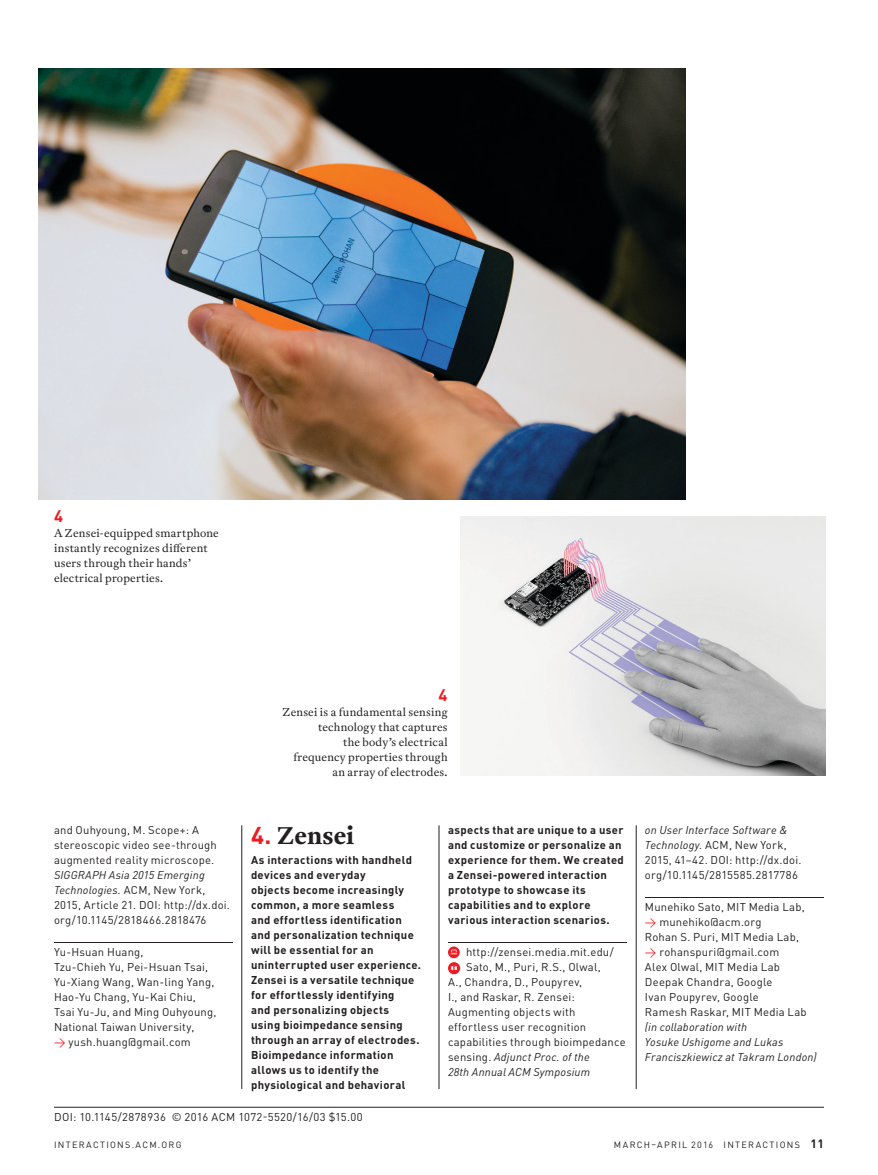
<style>
.page{position:relative;width:878px;height:1175px;background:#fff}
.page>*{position:absolute;margin:0;border:0;box-sizing:border-box;transform-origin:0 0}
.t1{font:700 24px "Antwerp ACM";color:#231f20}
.t2{font:700 16.5px "DIN Pro";color:#ed1c24}
.t3{font:11.25px/15px "DIN Pro";letter-spacing:.02em;color:#231f20}
.t4{font:700 11.25px/15px "DIN Pro";letter-spacing:.03em;color:#231f20}
.t5{font:11.25px/15px "Antwerp ACM";letter-spacing:.02em;color:#231f20;text-align:right}
.t6{font:italic 11.25px/15px "DIN Pro";letter-spacing:.015em;color:#231f20}
.t7{font:9px "DIN Pro";letter-spacing:.145em;color:#231f20}
.s1{font-style:italic}
.s2{color:#ed1c24}
.s3{font-family:"DIN Pro";color:#ed1c24}
.s4{font-style:normal}
.s5{font-weight:700;font-size:12px}
</style>
<div class="page">
<img style="left:38px;top:68px;width:647px;height:432px">
<hr style="left:438px;top:825px;width:1px;height:264px;background:#231f20">
<hr style="left:636px;top:825px;width:1px;height:264px;background:#231f20">
<hr style="left:241px;top:825px;width:1px;height:264px;background:#231f20">
<hr style="left:54px;top:1107px;width:770px;height:1px;background:#231f20">
<hr style="left:54px;top:942px;width:179px;height:1px;background:#231f20">
<hr style="left:448px;top:942px;width:179px;height:1px;background:#231f20">
<svg style="left:448px;top:946px;width:12px;height:12px"></svg>
<svg style="left:450px;top:949px;width:7px;height:5px"></svg>
<div style="left:448px;top:962px;width:12px;height:12px;background:#ed1c24;border-radius:50%"></div>
<svg style="left:450px;top:965px;width:7px;height:6px"></svg>
<hr style="left:645px;top:897px;width:179px;height:1px;background:#231f20">
<img style="left:460px;top:517px;width:365px;height:259px">
<h2 class="t2" style="left:54px;top:503px;width:10px">4</h2>
<p class="t5" style="left:54px;top:526px;width:166px;text-align:left">A Zensei-equipped smartphone instantly recognizes different users through their hands’ electrical properties.</p>
<p class="t3" style="left:54px;top:821px;width:164px">and Ouhyoung, M. Scope+: A stereoscopic video see-through augmented reality microscope.</p>
<p class="t3" style="left:54px;top:866px;width:177px"><span class="s1">SIGGRAPH Asia 2015 Emerging<br>Technologies.</span> ACM, New York,<br>2015, Article 21. DOI: http://dx.doi. org/10.1145/2818466.2818476</p>
<p class="t3" style="left:54px;top:943px;width:164px">Yu-Hsuan Huang,<br>Tzu-Chieh Yu, Pei-Hsuan Tsai,<br>Yu-Xiang Wang, Wan-ling Yang,<br>Hao-Yu Chang, Yu-Kai Chiu,<br>Tsai Yu-Ju, and Ming Ouhyoung,<br>National Taiwan University,</p>
<p class="t3" style="left:54px;top:1033px;width:138px"><span class="s2">→</span> yush.huang@gmail.com</p>
<h2 class="t2" style="left:438px;top:681px;width:10px">4</h2>
<p class="t5" style="left:282px;top:704px;width:166px">Zensei is a fundamental sensing technology that captures<br>the body’s electrical<br>frequency properties through an array of electrodes.</p>
<h1 class="t1" style="left:251px;top:819px;width:105px"><span class="s3">4.</span> Zensei</h1>
<p class="t4" style="left:251px;top:850px;width:172px">As interactions with handheld devices and everyday<br>objects become increasingly common, a more seamless<br>and effortless identification and personalization technique will be essential for an uninterrupted user experience.<br>Zensei is a versatile technique for effortlessly identifying<br>and personalizing objects using bioimpedance sensing through an array of electrodes.<br>Bioimpedance information allows us to identify the physiological and behavioral</p>
<p class="t4" style="left:448px;top:821px;width:177px">aspects that are unique to a user and customize or personalize an experience for them. We created a Zensei-powered interaction prototype to showcase its capabilities and to explore various interaction scenarios.</p>
<p class="t3" style="left:466px;top:943px;width:149px">http://zensei.media.mit.edu/</p>
<p class="t3" style="left:466px;top:958px;width:136px">Sato, M., Puri, R.S., Olwal,</p>
<p class="t3" style="left:448px;top:973px;width:136px">A., Chandra, D., Poupyrev,</p>
<p class="t3" style="left:448px;top:988px;width:128px">I., and Raskar, R. Zensei:</p>
<p class="t3" style="left:448px;top:1003px;width:129px">Augmenting objects with</p>
<p class="t3" style="left:448px;top:1018px;width:140px">effortless user recognition</p>
<p class="t3" style="left:448px;top:1033px;width:179px">capabilities through bioimpedance</p>
<p class="t6" style="left:448px;top:1048px;width:143px"><span class="s4">sensing.</span> Adjunct Proc. of the</p>
<p class="t6" style="left:448px;top:1063px;width:144px">28th Annual ACM Symposium</p>
<p class="t3" style="left:54px;top:1108px;width:310px">DOI: 10.1145/2878936 © 2016 ACM 1072-5520/16/03 $15.00</p>
<p class="t3" style="left:645px;top:821px;width:158px"><span class="s1">on User Interface Software &amp;<br>Technology.</span> ACM, New York,<br>2015, 41–42. DOI: http://dx.doi. org/10.1145/2815585.2817786</p>
<p class="t3" style="left:645px;top:898px;width:161px">Munehiko Sato, MIT Media Lab,</p>
<p class="t3" style="left:645px;top:913px;width:155px"><span class="s2">→</span> munehiko@acm.org<br>Rohan S. Puri, MIT Media Lab,</p>
<p class="t3" style="left:645px;top:943px;width:163px"><span class="s2">→</span> rohanspuri@gmail.com<br>Alex Olwal, MIT Media Lab<br>Deepak Chandra, Google<br>Ivan Poupyrev, Google<br>Ramesh Raskar, MIT Media Lab</p>
<p class="t6" style="left:645px;top:1018px;width:173px">(in collaboration with<br>Yosuke Ushigome and Lukas<br>Franciszkiewicz at Takram London)</p>
<p class="t7" style="left:54px;top:1137px;width:129px">INTERACTIONS.ACM.ORG</p>
<p class="t7" style="left:614px;top:1137px;width:211px">MARCH–APRIL 2016 INTERACTIONS <span class="s5">11</span></p>
</div>
